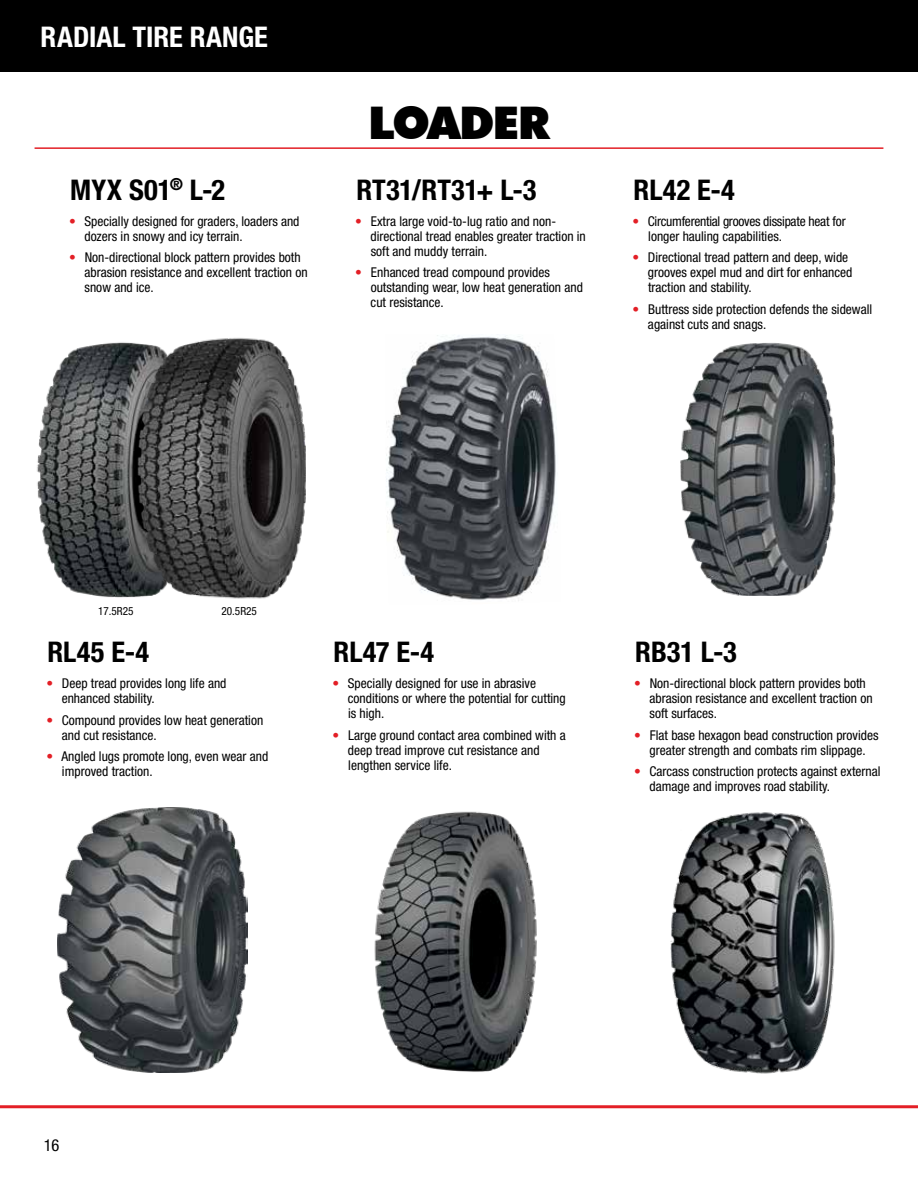
<style>
.page{position:relative;width:918px;height:1188px;background:#fff}
.page>*{position:absolute;margin:0;border:0;box-sizing:border-box;transform-origin:0 0}
.t1{font:900 45px "Futura BT";letter-spacing:-.05em;color:#000}
.t2{font:700 condensed 28.5px "Helvetica Neue LT Std";color:#000}
.t3{font:700 condensed 28.5px "Helvetica Neue LT Std";color:#fff}
.t4{font:condensed 16.5px "Helvetica Neue LT Std";color:#000}
.t5{font:condensed 13.5px/15px "Helvetica Neue LT Std";color:#000}
.t6{font:condensed 13.5px/15px "Helvetica Neue LT Std";letter-spacing:-.02em;color:#000}
.t7{font:condensed 11.25px "Helvetica Neue LT Std";color:#000}
.s1{color:#e31f26}
</style>
<div class="page">
<div style="left:0;top:0;width:918px;height:72px;background:#000"></div>
<hr style="left:0;top:1105px;width:918px;height:3px;background:#e31f26">
<hr style="left:35px;top:147px;width:848px;height:2px;background:#e31f26">
<img style="left:386px;top:335px;width:170px;height:266px">
<img style="left:37px;top:342px;width:94px;height:256px">
<img style="left:131px;top:338px;width:174px;height:261px">
<img style="left:680px;top:343px;width:156px;height:253px">
<img style="left:58px;top:808px;width:190px;height:265px">
<img style="left:374px;top:811px;width:163px;height:261px">
<img style="left:670px;top:812px;width:165px;height:262px">
<h2 class="t3" style="left:41px;top:19px;width:229px">RADIAL TIRE RANGE</h2>
<h2 class="t2" style="left:70px;top:172px;width:157px">MYX S01<sup>®</sup> L-2</h2>
<p class="t5" style="left:84px;top:213px;width:217px;text-indent:-15px"><span class="s1">•</span> Specially designed for graders, loaders and dozers in snowy and icy terrain.</p>
<p class="t5" style="left:84px;top:250px;width:225px;text-indent:-15px"><span class="s1">•</span> Non-directional block pattern provides both abrasion resistance and excellent traction on snow and ice.</p>
<h1 class="t1" style="left:368px;top:95px;width:183px">LOADER</h1>
<h2 class="t2" style="left:356px;top:172px;width:182px">RT31/RT31+ L-3</h2>
<p class="t5" style="left:371px;top:213px;width:217px;text-indent:-15px"><span class="s1">•</span> Extra large void-to-lug ratio and non&shy;directional tread enables greater traction in soft and muddy terrain.</p>
<p class="t5" style="left:371px;top:265px;width:214px;text-indent:-15px"><span class="s1">•</span> Enhanced tread compound provides outstanding wear, low heat generation and cut resistance.</p>
<h2 class="t2" style="left:634px;top:172px;width:103px">RL42 E-4</h2>
<p class="t6" style="left:648px;top:213px;width:199px;text-indent:-16px"><span class="s1">•</span> Circumferential grooves dissipate heat for longer hauling capabilities.</p>
<p class="t5" style="left:648px;top:250px;width:206px;text-indent:-15px"><span class="s1">•</span> Directional tread pattern and deep, wide grooves expel mud and dirt for enhanced traction and stability.</p>
<p class="t5" style="left:648px;top:302px;width:226px;text-indent:-15px"><span class="s1">•</span> Buttress side protection defends the sidewall against cuts and snags.</p>
<p class="t7" style="left:98px;top:604px;width:37px">17.5R25</p>
<p class="t7" style="left:221px;top:604px;width:37px">20.5R25</p>
<h2 class="t2" style="left:48px;top:635px;width:103px">RL45 E-4</h2>
<p class="t5" style="left:62px;top:675px;width:166px;text-indent:-15px"><span class="s1">•</span> Deep tread provides long life and enhanced stability.</p>
<p class="t5" style="left:62px;top:712px;width:203px;text-indent:-15px"><span class="s1">•</span> Compound provides low heat generation and cut resistance.</p>
<p class="t5" style="left:62px;top:749px;width:208px;text-indent:-16px"><span class="s1">•</span> Angled lugs promote long, even wear and improved traction.</p>
<h2 class="t2" style="left:334px;top:635px;width:102px">RL47 E-4</h2>
<p class="t5" style="left:348px;top:675px;width:219px;text-indent:-15px"><span class="s1">•</span> Specially designed for use in abrasive conditions or where the potential for cutting is high.</p>
<p class="t5" style="left:348px;top:727px;width:219px;text-indent:-15px"><span class="s1">•</span> Large ground contact area combined with a deep tread improve cut resistance and lengthen service life.</p>
<h2 class="t2" style="left:635px;top:635px;width:103px">RB31 L-3</h2>
<p class="t5" style="left:650px;top:675px;width:225px;text-indent:-15px"><span class="s1">•</span> Non-directional block pattern provides both abrasion resistance and excellent traction on soft surfaces.</p>
<p class="t5" style="left:634px;top:727px;width:246px;text-align:center"><span class="s1">•</span> Flat base hexagon bead construction provides greater strength and combats rim slippage.</p>
<p class="t5" style="left:649px;top:764px;width:232px;text-indent:-15px"><span class="s1">•</span> Carcass construction protects against external damage and improves road stability.</p>
<p class="t4" style="left:44px;top:1136px;width:17px">16</p>
</div>
